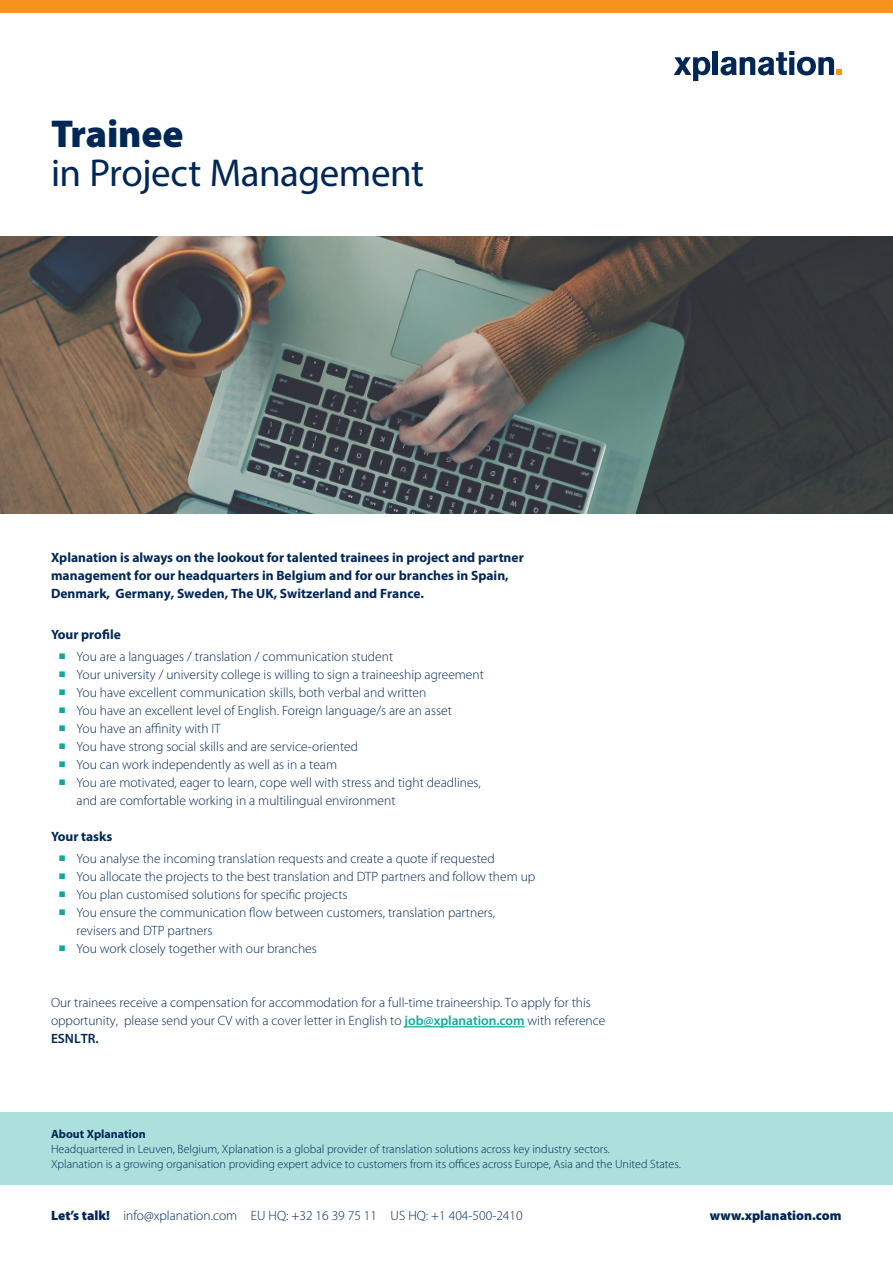
<style>
.page{position:relative;width:893px;height:1263px;background:#fff}
.page>*{position:absolute;margin:0;border:0;box-sizing:border-box;transform-origin:0 0}
.t1{font:39px/39px "Myriad Pro";letter-spacing:-.01em;color:#002756}
.Bullet{font:300 13.5px/18px "Myriad Pro";color:#002756}
.t2{font:700 13.5px/17.7px "Myriad Pro";color:#002756}
.t3{font:900 13.5px "Myriad Pro";color:#002756}
.t4{font:300 12px/15px "Myriad Pro";color:#002756}
.s1{font-weight:900}
.s2{font-weight:600;color:#12a79d}
.s3{font-weight:600}
.s4{font-weight:700}
</style>
<div class="page">
<div style="left:0;top:1113px;width:893px;height:72px;background:#ace0dc"></div>
<svg style="left:674px;top:57px;width:36px;height:24px"></svg>
<div style="left:712px;top:51px;width:6px;height:24px;background:#002756"></div>
<svg style="left:720px;top:51px;width:122px;height:24px"></svg>
<div style="left:0;top:0;width:893px;height:13px;background:#f7931d"></div>
<img style="left:0;top:237px;width:893px;height:276px">
<hr style="left:404px;top:1026px;width:121px;height:1px;background:#12a79d">
<p class="t1" style="left:51px;top:113px;width:374px"><span class="s1">Trainee<br></span>in Project Management</p>
<p class="t2" style="left:51px;top:548px;width:474px">Xplanation is always on the lookout for talented trainees in project and partner management for our headquarters in Belgium and for our branches in Spain,<br>Denmark, Germany, Sweden, The UK, Switzerland and France.</p>
<p class="t2" style="left:51px;top:625px;width:71px">Your profile</p>
<p class="Bullet" style="left:60px;top:647px;width:335px"><sup>■</sup> You are a languages / translation / communication student</p>
<p class="Bullet" style="left:60px;top:665px;width:426px"><sup>■</sup> Your university / university college is willing to sign a traineeship agreement</p>
<p class="Bullet" style="left:60px;top:683px;width:368px"><sup>■</sup> You have excellent communication skills, both verbal and written</p>
<p class="Bullet" style="left:60px;top:701px;width:394px"><sup>■</sup> You have an excellent level of English. Foreign language/s are an asset</p>
<p class="Bullet" style="left:60px;top:719px;width:163px"><sup>■</sup> You have an affinity with IT</p>
<p class="Bullet" style="left:60px;top:737px;width:300px"><sup>■</sup> You have strong social skills and are service-oriented</p>
<p class="Bullet" style="left:60px;top:755px;width:279px"><sup>■</sup> You can work independently as well as in a team</p>
<p class="Bullet" style="left:77px;top:773px;width:406px;text-indent:-17px"><sup>■</sup> You are motivated, eager to learn, cope well with stress and tight deadlines, and are comfortable working in a multilingual environment</p>
<p class="t2" style="left:51px;top:827px;width:63px">Your tasks</p>
<p class="Bullet" style="left:60px;top:850px;width:437px"><sup>■</sup> You analyse the incoming translation requests and create a quote if requested</p>
<p class="Bullet" style="left:60px;top:868px;width:477px"><sup>■</sup> You allocate the projects to the best translation and DTP partners and follow them up</p>
<p class="Bullet" style="left:60px;top:886px;width:290px"><sup>■</sup> You plan customised solutions for specific projects</p>
<p class="Bullet" style="left:77px;top:904px;width:420px;text-indent:-17px"><sup>■</sup> You ensure the communication flow between customers, translation partners, revisers and DTP partners</p>
<p class="Bullet" style="left:60px;top:940px;width:259px"><sup>■</sup> You work closely together with our branches</p>
<p class="Bullet" style="left:51px;top:994px;width:556px">Our trainees receive a compensation for accommodation for a full-time traineership. To apply for this opportunity, please send your CV with a cover letter in English to <span class="s2">job@xplanation.com</span> with reference<br><span class="s3">ESNLTR.</span></p>
<p class="t4" style="left:51px;top:1127px;width:631px"><span class="s4">About Xplanation<br></span>Headquartered in Leuven, Belgium, Xplanation is a global provider of translation solutions across key industry sectors.<br>Xplanation is a growing organisation providing expert advice to customers from its offices across Europe, Asia and the United States.</p>
<p class="Bullet" style="left:51px;top:1207px;width:473px"><span class="s1">Let’s talk!</span> info@xplanation.com EU HQ: +32 16 39 75 11 US HQ: +1 404-500-2410</p>
<p class="t3" style="left:710px;top:1208px;width:133px">www.xplanation.com</p>
</div>
